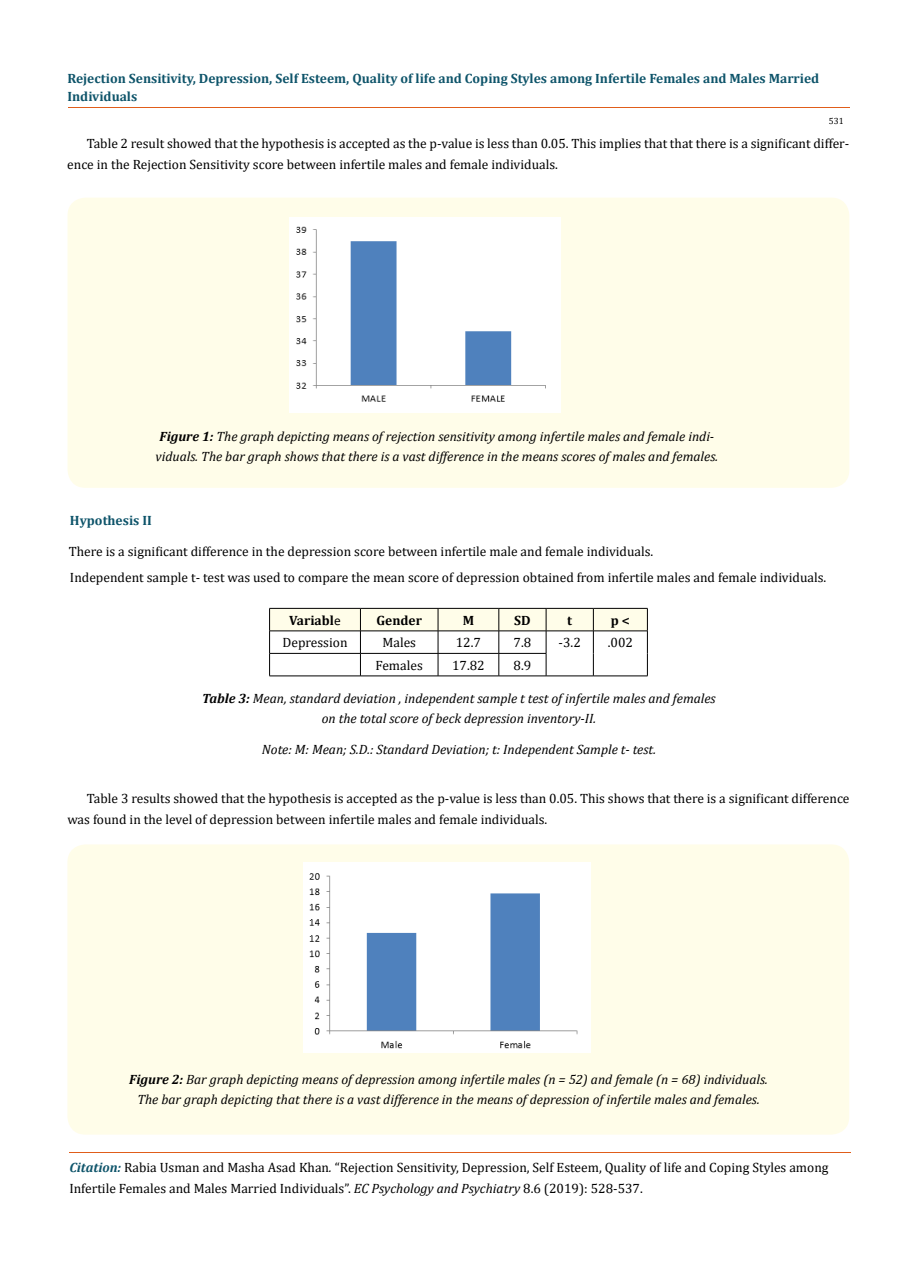
<style>
.page{position:relative;width:917px;height:1262px;background:#fff}
.page>*{position:absolute;margin:0;border:0;box-sizing:border-box;transform-origin:0 0}
.t1{font:13.5px/21px "Cambria";color:#000}
.t2{font:italic 13.5px/20.2px "Cambria";color:#000;text-align:center}
.t3{font:700 13.5px/18px "Cambria";color:#0e546a}
.t4{font:700 13.5px "Cambria";color:#000}
.t5{font:9px "Cambria";color:#000}
.s1{font-weight:700}
.s2{font-family:"Calibri";font-weight:400}
.s3{font-weight:700;font-style:italic;color:#0e546a}
.s4{font-style:italic}
</style>
<div class="page">
<hr style="left:68px;top:108px;width:781px;height:1px;background:#e05d1a">
<hr style="left:69px;top:1152px;width:781px;height:1px;background:#e05d1a">
<div style="left:68px;top:198px;width:781px;height:290px;background:#fffde9;border-radius:18px"></div>
<img style="left:289px;top:218px;width:271px;height:194px">
<svg style="left:269px;top:608px;width:379px;height:67px"></svg>
<hr style="left:269px;top:675px;width:91px;height:1px;background:#000">
<hr style="left:360px;top:675px;width:78px;height:1px;background:#000">
<hr style="left:438px;top:675px;width:61px;height:1px;background:#000">
<hr style="left:499px;top:675px;width:47px;height:1px;background:#000">
<hr style="left:546px;top:675px;width:47px;height:1px;background:#000">
<hr style="left:593px;top:675px;width:54px;height:1px;background:#000">
<div style="left:67px;top:844px;width:782px;height:290px;background:#fffde9;border-radius:18px"></div>
<img style="left:303px;top:862px;width:288px;height:190px">
<p class="t3" style="left:67px;top:69px;width:753px">Rejection Sensitivity, Depression, Self Esteem, Quality of life and Coping Styles among Infertile Females and Males Married<br>Individuals</p>
<p class="t5" style="left:828px;top:116px;width:16px">531</p>
<p class="t1" style="left:67px;top:132px;width:783px;text-indent:19px">Table 2 result showed that the hypothesis is accepted as the p-value is less than 0.05. This implies that that there is a significant differ&shy;ence in the Rejection Sensitivity score between infertile males and female individuals.</p>
<p class="t2" style="left:155px;top:426px;width:564px;text-align:left"><span class="s1">Figure 1:</span> The graph depicting means of rejection sensitivity among infertile males and female indi&shy;viduals. The bar graph shows that there is a vast difference in the means scores of males and females.</p>
<p class="t3" style="left:70px;top:511px;width:83px">Hypothesis II</p>
<p class="t1" style="left:69px;top:538px;width:759px;line-height:26.1px">There is a significant difference in the depression score between infertile male and female individuals.<br>Independent sample t- test was used to compare the mean score of depression obtained from infertile males and female individuals.</p>
<p class="t4" style="left:289px;top:611px;width:53px">Variabl<span class="s2">e</span></p>
<p class="t4" style="left:376px;top:611px;width:47px">Gender</p>
<p class="t4" style="left:462px;top:611px;width:13px">M</p>
<p class="t4" style="left:514px;top:611px;width:18px">SD</p>
<p class="t4" style="left:567px;top:611px;width:6px">t</p>
<p class="t4" style="left:611px;top:611px;width:21px">p &lt;</p>
<p class="t1" style="left:282px;top:632px;width:67px">Depression</p>
<p class="t1" style="left:382px;top:632px;width:35px">Males</p>
<p class="t1" style="left:456px;top:632px;width:27px">12.7</p>
<p class="t1" style="left:513px;top:632px;width:19px">7.8</p>
<p class="t1" style="left:558px;top:632px;width:24px">-3.2</p>
<p class="t1" style="left:607px;top:632px;width:27px">.002</p>
<p class="t1" style="left:375px;top:654px;width:49px">Females</p>
<p class="t1" style="left:452px;top:654px;width:34px">17.82</p>
<p class="t1" style="left:513px;top:654px;width:19px">8.9</p>
<p class="t2" style="left:202px;top:688px;width:515px"><span class="s1">Table 3:</span> Mean, standard deviation , independent sample t test of infertile males and females on the total score of beck depression inventory-II.</p>
<p class="t2" style="left:262px;top:738px;width:396px">Note: M: Mean; S.D.: Standard Deviation; t: Independent Sample t- test.</p>
<p class="t1" style="left:67px;top:787px;width:783px;text-indent:19px">Table 3 results showed that the hypothesis is accepted as the p-value is less than 0.05. This shows that there is a significant difference was found in the level of depression between infertile males and female individuals.</p>
<p class="t2" style="left:129px;top:1068px;width:640px"><span class="s1">Figure 2:</span> Bar graph depicting means of depression among infertile males (n = 52) and female (n = 68) individuals.<br>The bar graph depicting that there is a vast difference in the means of depression of infertile males and females.</p>
<p class="t1" style="left:69px;top:1157px;width:760px"><span class="s3">Citation:</span> Rabia Usman and Masha Asad Khan<span class="s4">.</span> “Rejection Sensitivity, Depression, Self Esteem, Quality of life and Coping Styles among<br>Infertile Females and Males Married Individuals”. <span class="s4">EC Psychology and Psychiatry</span> 8.6 (2019): 528-537.</p>
</div>
